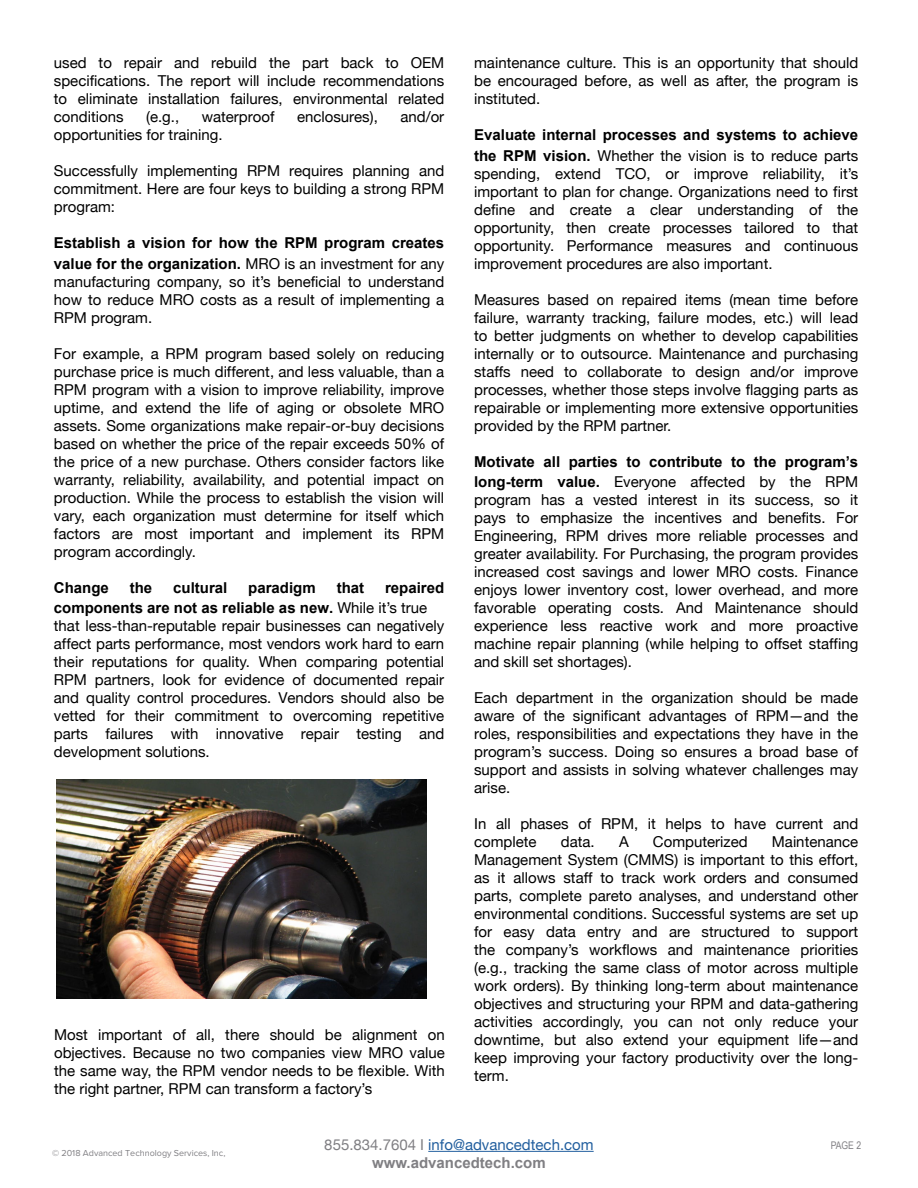
<style>
.page{position:relative;width:918px;height:1188px;background:#fff}
.page>*{position:absolute;margin:0;border:0;box-sizing:border-box;transform-origin:0 0}
.t1{font:15px/18px "Helvetica Neue";color:#000;text-align:justify}
.t2{font:700 15px/20.4px "Arial";color:#000}
.t3{font:15px "Helvetica Neue";color:#215e9e}
.t4{font:700 15px "Arial";color:#807f83}
.t5{font:10.5px "Arial Narrow";color:#807f83}
.t6{font:9px "Proxima Nova";color:#807f83}
.s1{font-family:"Helvetica Neue";font-weight:400}
.s2{font-family:"Arial";font-weight:700}
.s3{color:#807f83}
</style>
<div class="page">
<hr style="left:428px;top:1151px;width:166px;height:1px;background:#215e9e">
<img style="left:56px;top:780px;width:370px;height:219px">
<p class="t1" style="left:54px;top:54px;width:392px">used to repair and rebuild the part back to OEM specifications. The report will include recommendations to eliminate installation failures, environmental related conditions</p>
<p class="t1" style="left:146px;top:108px;width:35px">(e.g.,</p>
<p class="t1" style="left:202px;top:108px;width:74px">waterproof</p>
<p class="t1" style="left:297px;top:108px;width:82px">enclosures),</p>
<p class="t1" style="left:400px;top:108px;width:45px">and/or</p>
<p class="t1" style="left:54px;top:126px;width:170px">opportunities for training.</p>
<p class="t1" style="left:54px;top:162px;width:392px">Successfully implementing RPM requires planning and commitment. Here are four keys to building a strong RPM program:</p>
<p class="t2" style="left:54px;top:233px;width:392px">Establish a vision for how the RPM program creates value for the organization. <span class="s1">MRO is an investment for any</span></p>
<p class="t1" style="left:54px;top:272px;width:392px">manufacturing company, so it’s beneficial to understand how to reduce MRO costs as a result of implementing a RPM program.</p>
<p class="t1" style="left:54px;top:344px;width:392px">For example, a RPM program based solely on reducing purchase price is much different, and less valuable, than a RPM program with a vision to improve reliability, improve uptime, and extend the life of aging or obsolete MRO assets. Some organizations make repair-or-buy decisions based on whether the price of the repair exceeds 50% of the price of a new purchase. Others consider factors like warranty, reliability, availability, and potential impact on production. While the process to establish the vision will vary, each organization must determine for itself which factors are most important and implement its RPM program accordingly.</p>
<p class="t2" style="left:54px;top:577px;width:57px">Change</p>
<p class="t2" style="left:130px;top:577px;width:24px">the</p>
<p class="t2" style="left:173px;top:577px;width:56px">cultural</p>
<p class="t2" style="left:248px;top:577px;width:69px">paradigm</p>
<p class="t2" style="left:337px;top:577px;width:29px">that</p>
<p class="t2" style="left:54px;top:577px;width:392px;text-indent:331px">repaired components are not as reliable as new. <span class="s1">While it’s true</span></p>
<p class="t1" style="left:54px;top:617px;width:392px">that less-than-reputable repair businesses can negatively affect parts performance, most vendors work hard to earn their reputations for quality. When comparing potential RPM partners, look for evidence of documented repair and quality control procedures. Vendors should also be vetted for their commitment to overcoming repetitive parts failures with innovative repair testing and development solutions.</p>
<p class="t1" style="left:54px;top:1026px;width:392px">Most important of all, there should be alignment on objectives. Because no two companies view MRO value the same way, the RPM vendor needs to be flexible. With the right partner, RPM can transform a factory’s</p>
<p class="t1" style="left:474px;top:54px;width:386px">maintenance culture. This is an opportunity that should be encouraged before, as well as after, the program is instituted.</p>
<p class="t2" style="left:474px;top:125px;width:386px">Evaluate internal processes and systems to achieve</p>
<p class="t1" style="left:474px;top:146px;width:386px"><span class="s2">the RPM vision.</span> Whether the vision is to reduce parts spending, extend TCO, or improve reliability, it’s important to plan for change. Organizations need to first define and create a clear understanding of the opportunity, then create processes tailored to that opportunity. Performance measures and continuous improvement procedures are also important.</p>
<p class="t1" style="left:474px;top:290px;width:386px">Measures based on repaired items (mean time before failure, warranty tracking, failure modes, etc.) will lead to better judgments on whether to develop capabilities internally or to outsource. Maintenance and purchasing staffs need to collaborate to design and/or improve processes, whether those steps involve flagging parts as repairable or implementing more extensive opportunities provided by the RPM partner.</p>
<p class="t2" style="left:474px;top:451px;width:386px">Motivate all parties to contribute to the program’s</p>
<p class="t1" style="left:474px;top:473px;width:386px"><span class="s2">long-term value.</span> Everyone affected by the RPM program has a vested interest in its success, so it pays to emphasize the incentives and benefits. For Engineering, RPM drives more reliable processes and greater availability. For Purchasing, the program provides increased cost savings and lower MRO costs. Finance enjoys lower inventory cost, lower overhead, and more favorable operating costs. And Maintenance should experience less reactive work and more proactive machine repair planning (while helping to offset staffing and skill set shortages).</p>
<p class="t1" style="left:474px;top:689px;width:386px">Each department in the organization should be made aware of the significant advantages of RPM—and the roles, responsibilities and expectations they have in the program’s success. Doing so ensures a broad base of support and assists in solving whatever challenges may arise.</p>
<p class="t1" style="left:474px;top:815px;width:386px">In all phases of RPM, it helps to have current and complete</p>
<p class="t1" style="left:561px;top:833px;width:35px">data.</p>
<p class="t1" style="left:619px;top:833px;width:11px">A</p>
<p class="t1" style="left:653px;top:833px;width:96px">Computerized</p>
<p class="t1" style="left:474px;top:833px;width:386px;text-indent:298px">Maintenance Management System (CMMS) is important to this effort, as it allows staff to track work orders and consumed parts, complete pareto analyses, and understand other environmental conditions. Successful systems are set up for easy data entry and are structured to support the company’s workflows and maintenance priorities (e.g., tracking the same class of motor across multiple work orders). By thinking long-term about maintenance objectives and structuring your RPM and data-gathering activities accordingly, you can not only reduce your downtime, but also extend your equipment life—and keep improving your factory productivity over the long&shy;term.</p>
<p class="t6" style="left:52px;top:1146px;width:175px">© 2018 Advanced Technology Services, Inc,</p>
<p class="t3" style="left:324px;top:1136px;width:271px"><span class="s3">855.834.7604 I</span> info@advancedtech.com</p>
<p class="t4" style="left:372px;top:1152px;width:175px">www.advancedtech.com</p>
<p class="t5" style="left:831px;top:1137px;width:32px">PAGE 2</p>
</div>
